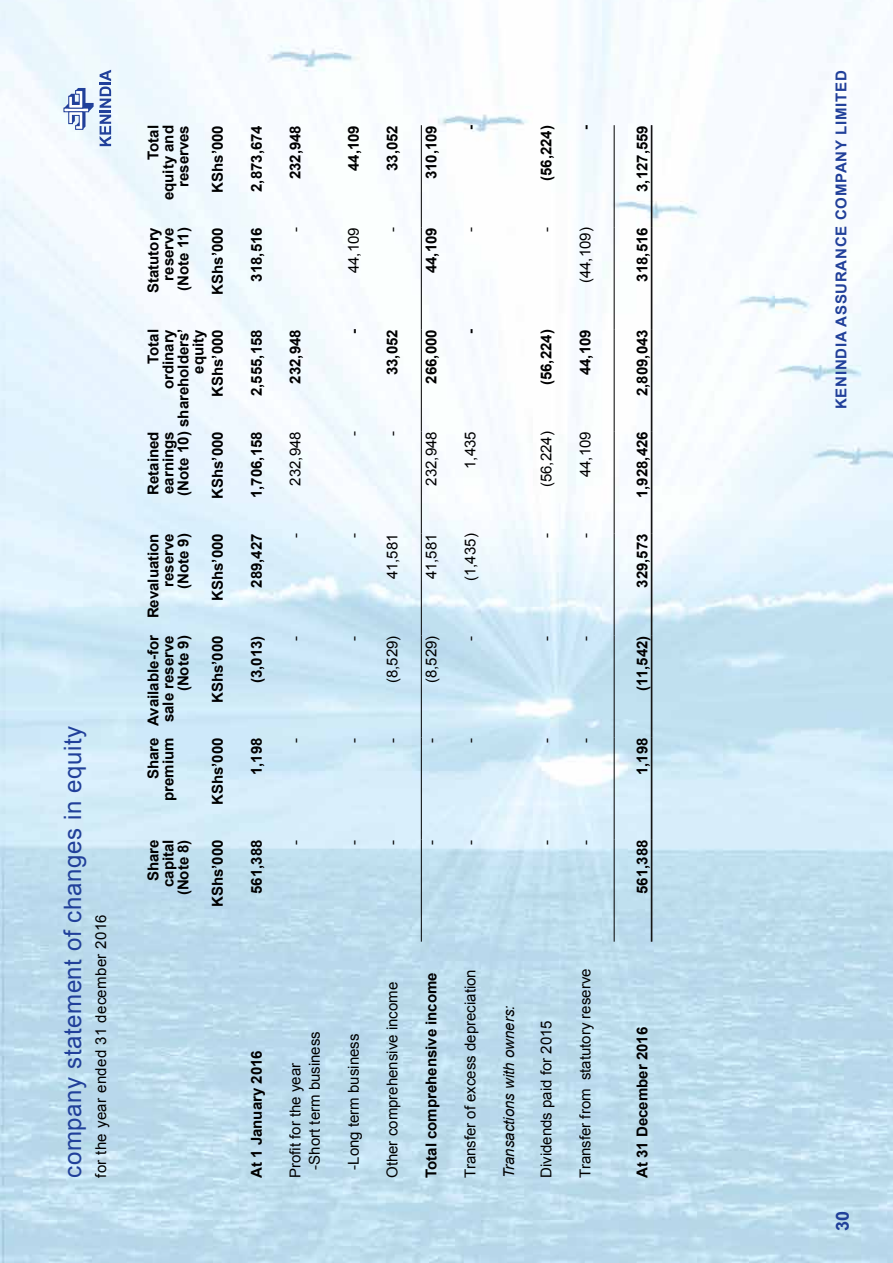
<style>
.page{position:relative;width:893px;height:1263px;background:#fff}
.page>*{position:absolute;margin:0;border:0;box-sizing:border-box;transform-origin:0 0}
.t1{font:24px "Arial";letter-spacing:.025em;color:#21409a}
.t2{font:700 18px "Arial";color:#21409a}
.t3{font:700 15px/15px "Arial";color:#000;text-align:right}
.t4{font:15px "Arial";color:#000}
.t5{font:700 15px "Arial";letter-spacing:.05em;color:#21409a}
.t6{font:15px "Arial";letter-spacing:.025em;color:#000}
.t7{font:italic 15px "Arial";color:#000}
</style>
<div class="page">
<img style="left:0;top:0;width:893px;height:1263px">
<svg style="left:64px;top:88px;width:30px;height:42px"></svg>
<svg style="left:100px;top:70px;width:11px;height:76px"></svg>
<hr style="left:421px;top:839px;width:1px;height:103px;background:#000">
<hr style="left:421px;top:737px;width:1px;height:102px;background:#000">
<hr style="left:421px;top:635px;width:1px;height:102px;background:#000">
<hr style="left:421px;top:533px;width:1px;height:102px;background:#000">
<hr style="left:421px;top:431px;width:1px;height:102px;background:#000">
<hr style="left:421px;top:329px;width:1px;height:102px;background:#000">
<hr style="left:421px;top:227px;width:1px;height:102px;background:#000">
<hr style="left:421px;top:125px;width:1px;height:102px;background:#000">
<hr style="left:614px;top:839px;width:1px;height:103px;background:#000">
<hr style="left:614px;top:737px;width:1px;height:102px;background:#000">
<hr style="left:614px;top:635px;width:1px;height:102px;background:#000">
<hr style="left:614px;top:533px;width:1px;height:102px;background:#000">
<hr style="left:614px;top:431px;width:1px;height:102px;background:#000">
<hr style="left:614px;top:329px;width:1px;height:102px;background:#000">
<hr style="left:614px;top:227px;width:1px;height:102px;background:#000">
<hr style="left:614px;top:125px;width:1px;height:102px;background:#000">
<hr style="left:651px;top:839px;width:1px;height:103px;background:#000">
<hr style="left:652px;top:839px;width:1px;height:103px;background:#000">
<hr style="left:651px;top:737px;width:1px;height:102px;background:#000">
<hr style="left:652px;top:737px;width:1px;height:102px;background:#000">
<hr style="left:651px;top:635px;width:1px;height:102px;background:#000">
<hr style="left:652px;top:635px;width:1px;height:102px;background:#000">
<hr style="left:651px;top:533px;width:1px;height:102px;background:#000">
<hr style="left:652px;top:533px;width:1px;height:102px;background:#000">
<hr style="left:651px;top:431px;width:1px;height:102px;background:#000">
<hr style="left:652px;top:431px;width:1px;height:102px;background:#000">
<hr style="left:651px;top:329px;width:1px;height:102px;background:#000">
<hr style="left:652px;top:329px;width:1px;height:102px;background:#000">
<hr style="left:651px;top:227px;width:1px;height:102px;background:#000">
<hr style="left:652px;top:227px;width:1px;height:102px;background:#000">
<hr style="left:651px;top:125px;width:1px;height:102px;background:#000">
<hr style="left:652px;top:125px;width:1px;height:102px;background:#000">
<h1 class="t1" style="left:57px;top:1178px;width:453px;rotate:-90deg">company statement of changes in equity</h1>
<p class="t6" style="left:91px;top:1178px;width:265px;rotate:-90deg">for the year ended 31 december 2016</p>
<p class="t3" style="left:146px;top:200px;width:77px;rotate:-90deg">Total equity and reserves</p>
<p class="t3" style="left:146px;top:293px;width:67px;rotate:-90deg">Statutory reserve (Note 11)</p>
<p class="t3" style="left:211px;top:193px;width:69px;rotate:-90deg">KShs’000</p>
<p class="t3" style="left:211px;top:295px;width:69px;rotate:-90deg">KShs’000</p>
<p class="t3" style="left:146px;top:389px;width:62px;rotate:-90deg">Total ordinary</p>
<p class="t3" style="left:191px;top:373px;width:46px;rotate:-90deg">equity</p>
<p class="t3" style="left:146px;top:495px;width:169px;text-align:left;rotate:-90deg">Retained<br>earnings<br>(Note 10) shareholders’</p>
<p class="t3" style="left:211px;top:397px;width:69px;rotate:-90deg">KShs’000</p>
<p class="t3" style="left:211px;top:499px;width:69px;rotate:-90deg">KShs’000</p>
<p class="t3" style="left:146px;top:589px;width:57px;text-align:justify;text-indent:-29px;rotate:-90deg">Revaluation reserve (Note 9)</p>
<p class="t3" style="left:146px;top:726px;width:92px;rotate:-90deg">Available-for sale reserve (Note 9)</p>
<p class="t3" style="left:146px;top:801px;width:65px;rotate:-90deg">Share premium</p>
<p class="t3" style="left:146px;top:895px;width:57px;rotate:-90deg">Share capital (Note 8)</p>
<p class="t3" style="left:211px;top:601px;width:69px;rotate:-90deg">KShs’000</p>
<p class="t3" style="left:211px;top:703px;width:69px;rotate:-90deg">KShs’000</p>
<p class="t3" style="left:211px;top:805px;width:69px;rotate:-90deg">KShs’000</p>
<p class="t3" style="left:211px;top:907px;width:69px;rotate:-90deg">KShs’000</p>
<p class="t3" style="left:249px;top:192px;width:68px;rotate:-90deg">2,873,674</p>
<p class="t3" style="left:249px;top:281px;width:56px;rotate:-90deg">318,516</p>
<p class="t3" style="left:249px;top:396px;width:68px;rotate:-90deg">2,555,158</p>
<p class="t3" style="left:249px;top:498px;width:68px;rotate:-90deg">1,706,158</p>
<p class="t3" style="left:249px;top:588px;width:56px;rotate:-90deg">289,427</p>
<p class="t3" style="left:249px;top:683px;width:49px;rotate:-90deg">(3,013)</p>
<p class="t3" style="left:249px;top:775px;width:39px;rotate:-90deg">1,198</p>
<p class="t3" style="left:288px;top:179px;width:56px;rotate:-90deg">232,948</p>
<p class="t4" style="left:285px;top:232px;width:6px;rotate:-90deg">-</p>
<p class="t3" style="left:288px;top:384px;width:56px;rotate:-90deg">232,948</p>
<p class="t4" style="left:285px;top:486px;width:56px;rotate:-90deg">232,948</p>
<p class="t4" style="left:285px;top:538px;width:6px;rotate:-90deg">-</p>
<p class="t4" style="left:285px;top:640px;width:6px;rotate:-90deg">-</p>
<p class="t4" style="left:285px;top:742px;width:6px;rotate:-90deg">-</p>
<p class="t3" style="left:249px;top:894px;width:56px;rotate:-90deg">561,388</p>
<p class="t4" style="left:285px;top:845px;width:6px;rotate:-90deg">-</p>
<p class="t3" style="left:347px;top:171px;width:47px;rotate:-90deg">44,109</p>
<p class="t3" style="left:385px;top:171px;width:47px;rotate:-90deg">33,052</p>
<p class="t3" style="left:424px;top:179px;width:56px;rotate:-90deg">310,109</p>
<p class="t3" style="left:463px;top:130px;width:6px;rotate:-90deg">-</p>
<p class="t4" style="left:344px;top:273px;width:47px;rotate:-90deg">44,109</p>
<p class="t4" style="left:383px;top:232px;width:6px;rotate:-90deg">-</p>
<p class="t3" style="left:424px;top:273px;width:47px;rotate:-90deg">44,109</p>
<p class="t4" style="left:460px;top:232px;width:6px;rotate:-90deg">-</p>
<p class="t3" style="left:347px;top:334px;width:6px;rotate:-90deg">-</p>
<p class="t3" style="left:385px;top:375px;width:47px;rotate:-90deg">33,052</p>
<p class="t3" style="left:424px;top:384px;width:56px;rotate:-90deg">266,000</p>
<p class="t3" style="left:463px;top:334px;width:6px;rotate:-90deg">-</p>
<p class="t4" style="left:344px;top:436px;width:6px;rotate:-90deg">-</p>
<p class="t4" style="left:383px;top:436px;width:6px;rotate:-90deg">-</p>
<p class="t4" style="left:421px;top:486px;width:56px;rotate:-90deg">232,948</p>
<p class="t4" style="left:460px;top:469px;width:39px;rotate:-90deg">1,435</p>
<p class="t4" style="left:344px;top:538px;width:6px;rotate:-90deg">-</p>
<p class="t4" style="left:383px;top:579px;width:47px;rotate:-90deg">41,581</p>
<p class="t4" style="left:421px;top:579px;width:47px;rotate:-90deg">41,581</p>
<p class="t4" style="left:460px;top:581px;width:49px;rotate:-90deg">(1,435)</p>
<p class="t4" style="left:344px;top:640px;width:6px;rotate:-90deg">-</p>
<p class="t4" style="left:383px;top:683px;width:49px;rotate:-90deg">(8,529)</p>
<p class="t4" style="left:421px;top:683px;width:49px;rotate:-90deg">(8,529)</p>
<p class="t4" style="left:460px;top:640px;width:6px;rotate:-90deg">-</p>
<p class="t4" style="left:344px;top:743px;width:6px;rotate:-90deg">-</p>
<p class="t4" style="left:383px;top:743px;width:6px;rotate:-90deg">-</p>
<p class="t4" style="left:421px;top:743px;width:6px;rotate:-90deg">-</p>
<p class="t4" style="left:460px;top:743px;width:6px;rotate:-90deg">-</p>
<p class="t4" style="left:344px;top:845px;width:6px;rotate:-90deg">-</p>
<p class="t4" style="left:383px;top:845px;width:6px;rotate:-90deg">-</p>
<p class="t4" style="left:421px;top:845px;width:6px;rotate:-90deg">-</p>
<p class="t4" style="left:460px;top:845px;width:6px;rotate:-90deg">-</p>
<p class="t3" style="left:539px;top:181px;width:57px;rotate:-90deg">(56,224)</p>
<p class="t4" style="left:537px;top:232px;width:6px;rotate:-90deg">-</p>
<p class="t3" style="left:539px;top:385px;width:57px;rotate:-90deg">(56,224)</p>
<p class="t4" style="left:537px;top:487px;width:57px;rotate:-90deg">(56,224)</p>
<p class="t4" style="left:537px;top:538px;width:6px;rotate:-90deg">-</p>
<p class="t3" style="left:578px;top:130px;width:6px;rotate:-90deg">-</p>
<p class="t4" style="left:575px;top:283px;width:57px;rotate:-90deg">(44,109)</p>
<p class="t3" style="left:578px;top:375px;width:47px;rotate:-90deg">44,109</p>
<p class="t4" style="left:575px;top:477px;width:47px;rotate:-90deg">44,109</p>
<p class="t4" style="left:575px;top:538px;width:6px;rotate:-90deg">-</p>
<p class="t4" style="left:537px;top:640px;width:6px;rotate:-90deg">-</p>
<p class="t4" style="left:575px;top:640px;width:6px;rotate:-90deg">-</p>
<p class="t4" style="left:537px;top:743px;width:6px;rotate:-90deg">-</p>
<p class="t4" style="left:575px;top:743px;width:6px;rotate:-90deg">-</p>
<p class="t4" style="left:537px;top:845px;width:6px;rotate:-90deg">-</p>
<p class="t4" style="left:575px;top:845px;width:6px;rotate:-90deg">-</p>
<p class="t3" style="left:249px;top:1178px;width:129px;rotate:-90deg">At 1 January 2016</p>
<p class="t4" style="left:305px;top:1170px;width:140px;rotate:-90deg">-Short term business</p>
<p class="t4" style="left:344px;top:1170px;width:137px;rotate:-90deg">-Long term business</p>
<p class="t4" style="left:285px;top:1178px;width:117px;rotate:-90deg">Profit for the year</p>
<p class="t4" style="left:383px;top:1178px;width:197px;rotate:-90deg">Other comprehensive income</p>
<p class="t3" style="left:424px;top:1178px;width:207px;rotate:-90deg">Total comprehensive income</p>
<p class="t4" style="left:460px;top:1178px;width:210px;rotate:-90deg">Transfer of excess depreciation</p>
<p class="t7" style="left:499px;top:1178px;width:174px;rotate:-90deg">Transactions with owners:</p>
<p class="t4" style="left:537px;top:1178px;width:159px;rotate:-90deg">Dividends paid for 2015</p>
<p class="t4" style="left:575px;top:1178px;width:211px;rotate:-90deg">Transfer from statutory reserve</p>
<p class="t3" style="left:635px;top:192px;width:68px;rotate:-90deg">3,127,559</p>
<p class="t3" style="left:635px;top:282px;width:56px;rotate:-90deg">318,516</p>
<p class="t3" style="left:635px;top:396px;width:68px;rotate:-90deg">2,809,043</p>
<p class="t3" style="left:635px;top:498px;width:68px;rotate:-90deg">1,928,426</p>
<p class="t3" style="left:635px;top:588px;width:56px;rotate:-90deg">329,573</p>
<p class="t3" style="left:635px;top:691px;width:57px;rotate:-90deg">(11,542)</p>
<p class="t3" style="left:635px;top:775px;width:39px;rotate:-90deg">1,198</p>
<p class="t3" style="left:635px;top:894px;width:56px;rotate:-90deg">561,388</p>
<p class="t3" style="left:635px;top:1178px;width:152px;rotate:-90deg">At 31 December 2016</p>
<p class="t5" style="left:831px;top:409px;width:340px;rotate:-90deg">KENINDIA ASSURANCE COMPANY LIMITED</p>
<p class="t2" style="left:830px;top:1231px;width:22px;rotate:-90deg">30</p>
</div>
